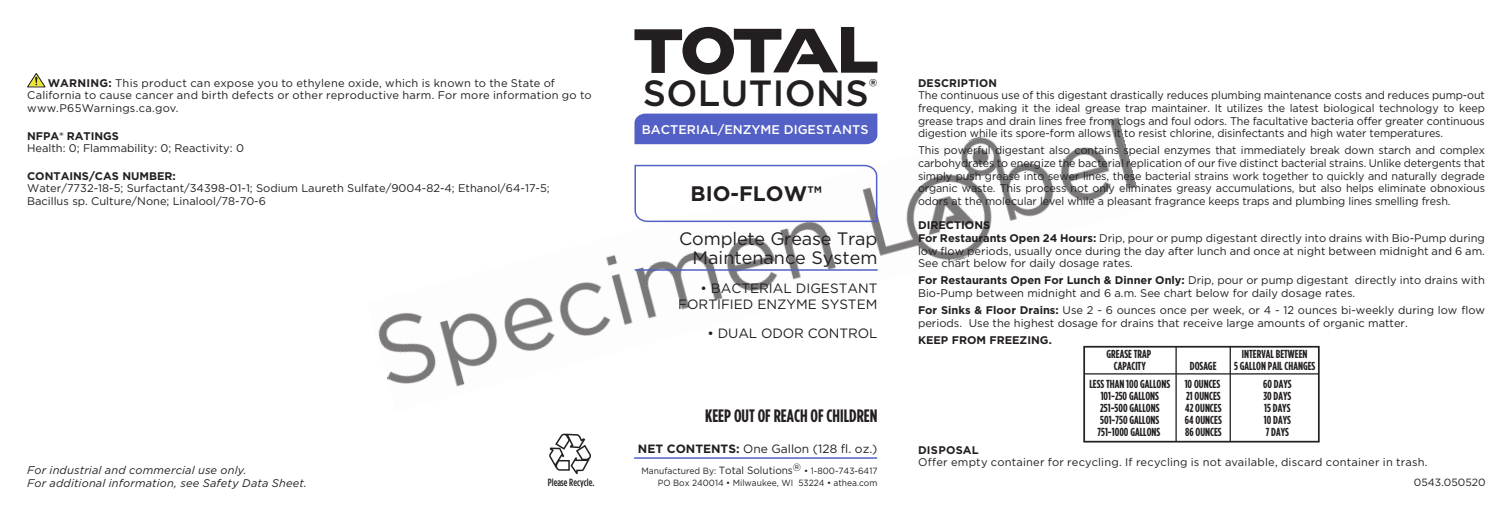
<style>
.page{position:relative;width:1512px;height:513px;background:#fff}
.page>*{position:absolute;margin:0;border:0;box-sizing:border-box;transform-origin:0 0}
.t1{font:500 36.45px "Gotham";letter-spacing:.01em;color:#231f20}
.t2{font:700 21px "Gotham";color:#231f20}
.t3{font:18px/19.5px "Gotham";letter-spacing:-.005em;color:#231f20;text-align:right}
.t4{font:700 18px "Gotham Condensed";color:#231f20}
.t5{font:13.5px/16.5px "Gotham";color:#231f20;text-align:right}
.t6{font:500 12.6px "Gotham";color:#fff}
.t7{font:12px "Gotham";color:#231f20}
.t8{font:700 11.7px/12px "Gotham Condensed";color:#231f20;text-align:center}
.t9{font:11.1px/12.6px "Gotham";color:#231f20}
.t10{font:11.1px/12.6px "Gotham";letter-spacing:.02em;color:#231f20}
.t11{font:italic 11.1px/12.6px "Gotham";letter-spacing:.015em;color:#231f20}
.t12{font:700 11.1px "Gotham";color:#231f20}
.t13{font:700 11.1px "Gotham";letter-spacing:.02em;color:#201d1e}
.t14{font:700 11.1px "Gotham";letter-spacing:.025em;color:#231f20}
.t15{font:500 10.5px "Gotham Condensed";color:#231f20}
.t16{font:10.5px "Gotham";color:#211e1e}
.t17{font:9px/12px "Gotham";color:#231f20;text-align:right;scale:.95 1}
.s1{font-weight:700}
.s2{font-weight:700;color:#201d1e}
.s3{font-size:10.5px}
</style>
<div class="page">
<img style="left:378px;top:113px;width:766px;height:274px">
<svg style="left:549px;top:434px;width:42px;height:40px"></svg>
<svg style="left:635px;top:27px;width:242px;height:47px"></svg>
<div style="left:634px;top:114px;width:243px;height:30px;background:#5360c6"></div>
<svg style="left:634px;top:165px;width:243px;height:57px"></svg>
<hr style="left:635px;top:269px;width:243px;height:2px;background:#5360c6">
<hr style="left:634px;top:457px;width:243px;height:2px;background:#5360c6">
<svg style="left:27px;top:73px;width:19px;height:14px"></svg>
<div style="left:1083px;top:346px;width:237px;height:97px;border:2px solid #231f20"></div>
<hr style="left:1084px;top:373px;width:235px;height:2px;background:#231f20">
<hr style="left:1175px;top:347px;width:2px;height:94px;background:#231f20">
<hr style="left:1230px;top:347px;width:1px;height:95px;background:#231f20">
<p class="t10" style="left:27px;top:77px;width:566px;text-indent:21px"><span class="s1">WARNING:</span> This product can expose you to ethylene oxide, which is known to the State of<br>California to cause cancer and birth defects or other reproductive harm. For more information go to www.P65Warnings.ca.gov.</p>
<p class="t12" style="left:27px;top:129px;width:93px">NFPA® RATINGS</p>
<p class="t9" style="left:27px;top:142px;width:218px">Health: 0; Flammability: 0; Reactivity: 0</p>
<p class="t12" style="left:27px;top:169px;width:150px">CONTAINS/CAS NUMBER:</p>
<p class="t9" style="left:27px;top:182px;width:524px">Water/7732-18-5; Surfactant/34398-01-1; Sodium Laureth Sulfate/9004-82-4; Ethanol/64-17-5;<br>Bacillus sp. Culture/None; Linalool/78-70-6</p>
<h1 class="t1" style="left:643px;top:71px;width:236px">SOLUTIONS<sup>®</sup></h1>
<p class="t6" style="left:642px;top:122px;width:228px">BACTERIAL/ENZYME DIGESTANTS</p>
<h2 class="t2" style="left:691px;top:181px;width:133px">BIO-FLOW™</h2>
<h3 class="t3" style="left:679px;top:228px;width:200px">Complete Grease Trap<br>Maintenance System</h3>
<p class="t5" style="left:678px;top:279px;width:201px">• BACTERIAL DIGESTANT<br>FORTIFIED ENZYME SYSTEM</p>
<p class="t5" style="left:708px;top:324px;width:171px">• DUAL ODOR CONTROL</p>
<p class="t13" style="left:918px;top:76px;width:81px">DESCRIPTION</p>
<p class="t9" style="left:918px;top:89px;width:569px;text-align:justify">The continuous use of this digestant drastically reduces plumbing maintenance costs and reduces pump-out frequency, making it the ideal grease trap maintainer. It utilizes the latest biological technology to keep grease traps and drain lines free from clogs and foul odors. The facultative bacteria offer greater continuous digestion while its spore-form allows it to resist chlorine, disinfectants and high water temperatures.</p>
<p class="t9" style="left:918px;top:144px;width:569px;text-align:justify">This powerful digestant also contains special enzymes that immediately break down starch and complex carbohydrates to energize the bacterial replication of our five distinct bacterial strains. Unlike detergents that simply push grease into sewer lines, these bacterial strains work together to quickly and naturally degrade organic waste. This process not only eliminates greasy accumulations, but also helps eliminate obnoxious odors at the molecular level while a pleasant fragrance keeps traps and plumbing lines smelling fresh.</p>
<p class="t9" style="left:918px;top:219px;width:569px"><span class="s2">DIRECTIONS<br></span><span class="s1">For Restaurants Open 24 Hours:</span> Drip, pour or pump digestant directly into drains with Bio-Pump during low flow periods, usually once during the day after lunch and once at night between midnight and 6 am.<br>See chart below for daily dosage rates.</p>
<p class="t9" style="left:918px;top:274px;width:568px"><span class="s1">For Restaurants Open For Lunch &amp; Dinner Only:</span> Drip, pour or pump digestant directly into drains with<br>Bio-Pump between midnight and 6 a.m. See chart below for daily dosage rates.</p>
<p class="t9" style="left:918px;top:304px;width:569px"><span class="s1">For Sinks &amp; Floor Drains:</span> Use 2 - 6 ounces once per week, or 4 - 12 ounces bi-weekly during low flow periods. Use the highest dosage for drains that receive large amounts of organic matter.</p>
<p class="t12" style="left:918px;top:333px;width:135px">KEEP FROM FREEZING.</p>
<p class="t11" style="left:27px;top:464px;width:281px">For industrial and commercial use only.<br>For additional information, see Safety Data Sheet.</p>
<p class="t8" style="left:1107px;top:348px;width:46px">GREASE TRAP<br>CAPACITY</p>
<p class="t8" style="left:1190px;top:360px;width:28px">DOSAGE</p>
<p class="t8" style="left:1234px;top:348px;width:83px">INTERVAL BETWEEN<br>5 GALLON PAIL CHANGES</p>
<p class="t8" style="left:1089px;top:378px;width:82px">LESS THAN 100 GALLONS<br>101-250 GALLONS<br>251-500 GALLONS<br>501-750 GALLONS<br>751-1000 GALLONS</p>
<p class="t8" style="left:1185px;top:378px;width:39px;text-align:left">10 OUNCES<br>21 OUNCES<br>42 OUNCES<br>64 OUNCES<br>86 OUNCES</p>
<p class="t8" style="left:1263px;top:378px;width:30px;text-align:justify">60 DAYS 30 DAYS 15 DAYS 10 DAYS 7 DAYS</p>
<h3 class="t4" style="left:705px;top:404px;width:174px">KEEP OUT OF REACH OF CHILDREN</h3>
<p class="t7" style="left:638px;top:442px;width:241px"><span class="s1">NET CONTENTS:</span> One Gallon (128 fl. oz.)</p>
<p class="t17" style="left:641px;top:465px;width:250px">Manufactured By: <span class="s3">Total Solutions</span><sup>‰</sup> • 1-800-743-6417<br>PO Box 240014 • Milwaukee, WI 53224 • athea.com</p>
<p class="t14" style="left:918px;top:443px;width:62px">DISPOSAL</p>
<p class="t9" style="left:918px;top:456px;width:511px">Offer empty container for recycling. If recycling is not available, discard container in trash.</p>
<p class="t15" style="left:548px;top:476px;width:48px">Please Recycle.</p>
<p class="t16" style="left:1414px;top:476px;width:73px">0543.050520</p>
</div>
